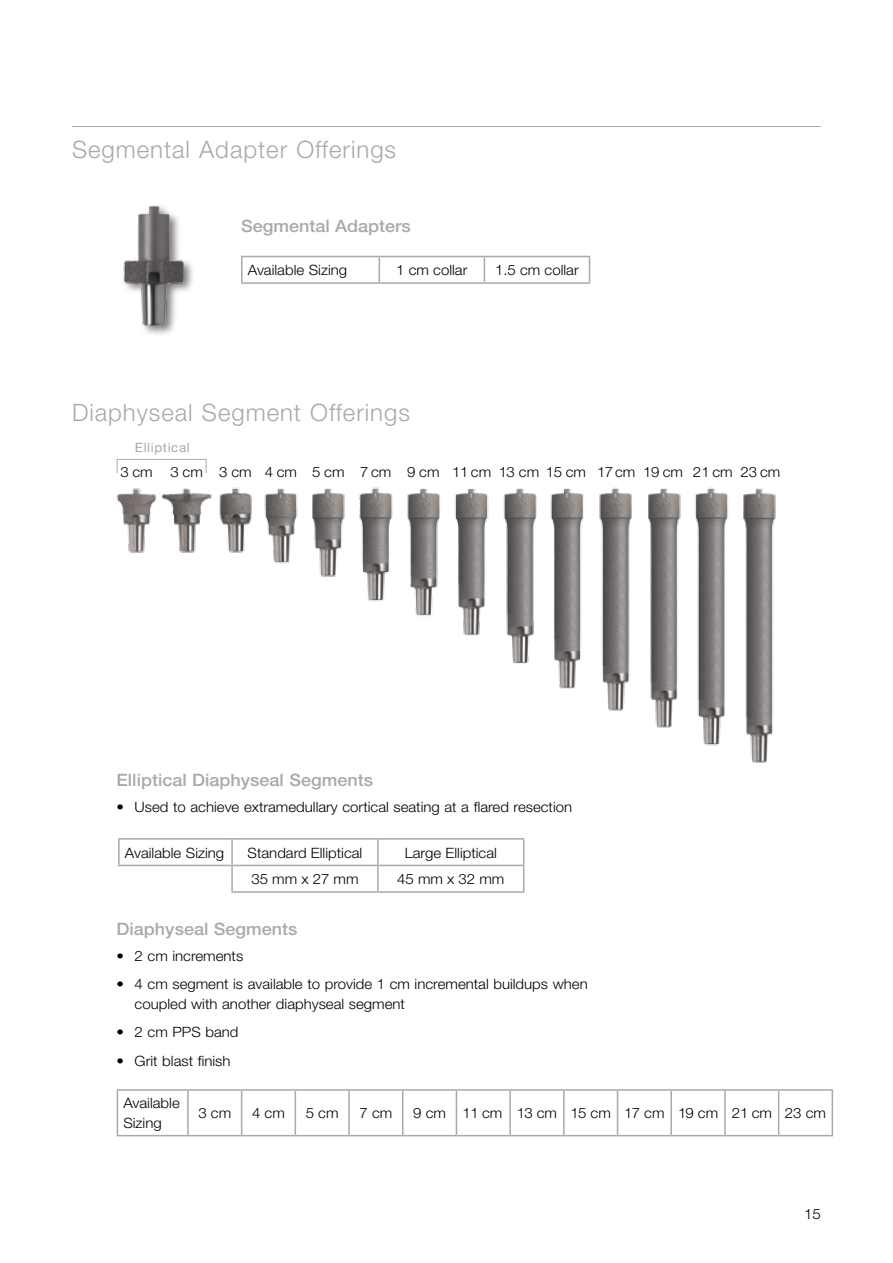
<style>
.page{position:relative;width:893px;height:1263px;background:#fff}
.page>*{position:absolute;margin:0;border:0;box-sizing:border-box;transform-origin:0 0}
.t1{font:300 24px "Helvetica Neue LT Std";letter-spacing:.04em;color:#a7a9ac}
.t2{font:500 17.1px "Helvetica Neue LT Std";color:#a7a9ac;scale:1.05 1}
.t3{font:300 14.25px/19.5px "Helvetica Neue LT Std";color:#000;scale:1.05 1}
.t4{font:12.9px "Helvetica Neue LT Std";letter-spacing:.04em;color:#a7a9ac;scale:1.05 1}
</style>
<div class="page">
<hr style="left:72px;top:126px;width:749px;height:1px;background:#a7a9ac">
<hr style="left:241px;top:256px;width:138px;height:1px;background:#a7a9ac">
<hr style="left:241px;top:257px;width:2px;height:25px;background:#a7a9ac">
<hr style="left:379px;top:256px;width:105px;height:1px;background:#a7a9ac">
<svg style="left:379px;top:257px;width:1px;height:25px"></svg>
<hr style="left:484px;top:256px;width:106px;height:1px;background:#a7a9ac">
<svg style="left:484px;top:257px;width:1px;height:25px"></svg>
<svg style="left:589px;top:257px;width:1px;height:25px"></svg>
<hr style="left:241px;top:282px;width:138px;height:2px;background:#a7a9ac">
<hr style="left:379px;top:282px;width:105px;height:2px;background:#a7a9ac">
<hr style="left:484px;top:282px;width:106px;height:2px;background:#a7a9ac">
<img style="left:123px;top:205px;width:70px;height:129px">
<hr style="left:378px;top:838px;width:146px;height:2px;background:#a7a9ac">
<hr style="left:378px;top:865px;width:146px;height:1px;background:#a7a9ac">
<svg style="left:523px;top:840px;width:1px;height:51px"></svg>
<hr style="left:378px;top:891px;width:146px;height:2px;background:#a7a9ac">
<hr style="left:232px;top:838px;width:146px;height:2px;background:#a7a9ac">
<hr style="left:377px;top:840px;width:2px;height:25px;background:#a7a9ac">
<hr style="left:118px;top:838px;width:114px;height:2px;background:#a7a9ac">
<hr style="left:118px;top:840px;width:2px;height:25px;background:#a7a9ac">
<hr style="left:231px;top:840px;width:2px;height:25px;background:#a7a9ac">
<hr style="left:118px;top:865px;width:114px;height:1px;background:#a7a9ac">
<hr style="left:232px;top:865px;width:146px;height:1px;background:#a7a9ac">
<hr style="left:231px;top:866px;width:2px;height:25px;background:#a7a9ac">
<hr style="left:377px;top:866px;width:2px;height:25px;background:#a7a9ac">
<hr style="left:231px;top:891px;width:147px;height:2px;background:#a7a9ac">
<hr style="left:117px;top:1089px;width:71px;height:2px;background:#a7a9ac">
<hr style="left:117px;top:1091px;width:1px;height:44px;background:#a7a9ac">
<hr style="left:188px;top:1089px;width:54px;height:2px;background:#a7a9ac">
<hr style="left:187px;top:1091px;width:2px;height:44px;background:#a7a9ac">
<hr style="left:242px;top:1089px;width:53px;height:2px;background:#a7a9ac">
<hr style="left:241px;top:1091px;width:1px;height:44px;background:#a7a9ac">
<hr style="left:295px;top:1089px;width:54px;height:2px;background:#a7a9ac">
<hr style="left:295px;top:1091px;width:1px;height:44px;background:#a7a9ac">
<hr style="left:349px;top:1089px;width:54px;height:2px;background:#a7a9ac">
<hr style="left:348px;top:1091px;width:2px;height:44px;background:#a7a9ac">
<hr style="left:403px;top:1089px;width:53px;height:2px;background:#a7a9ac">
<hr style="left:402px;top:1091px;width:1px;height:44px;background:#a7a9ac">
<hr style="left:456px;top:1089px;width:54px;height:2px;background:#a7a9ac">
<hr style="left:456px;top:1091px;width:1px;height:44px;background:#a7a9ac">
<hr style="left:510px;top:1089px;width:54px;height:2px;background:#a7a9ac">
<hr style="left:509px;top:1091px;width:2px;height:44px;background:#a7a9ac">
<hr style="left:564px;top:1089px;width:53px;height:2px;background:#a7a9ac">
<hr style="left:563px;top:1091px;width:2px;height:44px;background:#a7a9ac">
<hr style="left:618px;top:1089px;width:53px;height:2px;background:#a7a9ac">
<hr style="left:617px;top:1091px;width:1px;height:44px;background:#a7a9ac">
<hr style="left:671px;top:1089px;width:54px;height:2px;background:#a7a9ac">
<hr style="left:670px;top:1091px;width:2px;height:44px;background:#a7a9ac">
<hr style="left:725px;top:1089px;width:54px;height:2px;background:#a7a9ac">
<hr style="left:724px;top:1091px;width:2px;height:44px;background:#a7a9ac">
<hr style="left:779px;top:1089px;width:54px;height:2px;background:#a7a9ac">
<hr style="left:778px;top:1091px;width:1px;height:44px;background:#a7a9ac">
<hr style="left:832px;top:1091px;width:1px;height:44px;background:#a7a9ac">
<hr style="left:117px;top:1135px;width:71px;height:1px;background:#a7a9ac">
<hr style="left:188px;top:1135px;width:54px;height:1px;background:#a7a9ac">
<hr style="left:242px;top:1135px;width:53px;height:1px;background:#a7a9ac">
<hr style="left:295px;top:1135px;width:54px;height:1px;background:#a7a9ac">
<hr style="left:349px;top:1135px;width:54px;height:1px;background:#a7a9ac">
<hr style="left:403px;top:1135px;width:53px;height:1px;background:#a7a9ac">
<hr style="left:456px;top:1135px;width:54px;height:1px;background:#a7a9ac">
<hr style="left:510px;top:1135px;width:54px;height:1px;background:#a7a9ac">
<hr style="left:564px;top:1135px;width:53px;height:1px;background:#a7a9ac">
<hr style="left:618px;top:1135px;width:53px;height:1px;background:#a7a9ac">
<hr style="left:671px;top:1135px;width:54px;height:1px;background:#a7a9ac">
<hr style="left:725px;top:1135px;width:54px;height:1px;background:#a7a9ac">
<hr style="left:779px;top:1135px;width:54px;height:1px;background:#a7a9ac">
<img style="left:116px;top:465px;width:660px;height:298px">
<div style="left:117px;top:459px;width:89px;height:14px;border:1px solid #a7a9ac"></div>
<h1 class="t1" style="left:72px;top:135px;width:326px">Segmental Adapter Offerings</h1>
<p class="t2" style="left:241px;top:216px;width:163px">Segmental Adapters</p>
<p class="t3" style="left:248px;top:260px;width:96px">Available Sizing</p>
<p class="t3" style="left:396px;top:260px;width:69px">1 cm collar</p>
<p class="t3" style="left:495px;top:260px;width:81px">1.5 cm collar</p>
<h1 class="t1" style="left:72px;top:398px;width:339px">Diaphyseal Segment Offerings</h1>
<p class="t4" style="left:135px;top:440px;width:54px">Elliptical</p>
<p class="t3" style="left:120px;top:462px;width:32px">3 cm</p>
<p class="t3" style="left:171px;top:462px;width:582px">3 cm 3 cm 4 cm 5 cm 7 cm 9 cm 11 cm 13 cm 15 cm 17 cm 19 cm 21 cm 23 cm</p>
<p class="t2" style="left:117px;top:770px;width:246px">Elliptical Diaphyseal Segments</p>
<p class="t3" style="left:117px;top:797px;width:435px">• Used to achieve extramedullary cortical seating at a flared resection</p>
<p class="t3" style="left:125px;top:842px;width:96px">Available Sizing</p>
<p class="t3" style="left:248px;top:842px;width:111px">Standard Elliptical</p>
<p class="t3" style="left:405px;top:842px;width:89px">Large Elliptical</p>
<p class="t3" style="left:251px;top:869px;width:104px">35 mm x 27 mm</p>
<p class="t3" style="left:397px;top:869px;width:104px">45 mm x 32 mm</p>
<p class="t2" style="left:117px;top:919px;width:174px">Diaphyseal Segments</p>
<p class="t3" style="left:117px;top:946px;width:122px">• 2 cm increments</p>
<p class="t3" style="left:135px;top:974px;width:433px;text-indent:-18px">• 4 cm segment is available to provide 1 cm incremental buildups when coupled with another diaphyseal segment</p>
<p class="t3" style="left:117px;top:1022px;width:117px">• 2 cm PPS band</p>
<p class="t3" style="left:117px;top:1051px;width:110px">• Grit blast finish</p>
<p class="t3" style="left:123px;top:1093px;width:55px">Available<br>Sizing</p>
<p class="t3" style="left:198px;top:1103px;width:33px">3 cm</p>
<p class="t3" style="left:252px;top:1103px;width:33px">4 cm</p>
<p class="t3" style="left:306px;top:1103px;width:33px">5 cm</p>
<p class="t3" style="left:359px;top:1103px;width:33px">7 cm</p>
<p class="t3" style="left:413px;top:1103px;width:395px">9 cm 11 cm 13 cm 15 cm 17 cm 19 cm 21 cm 23 cm</p>
<p class="t3" style="left:804px;top:1204px;width:17px">15</p>
</div>
